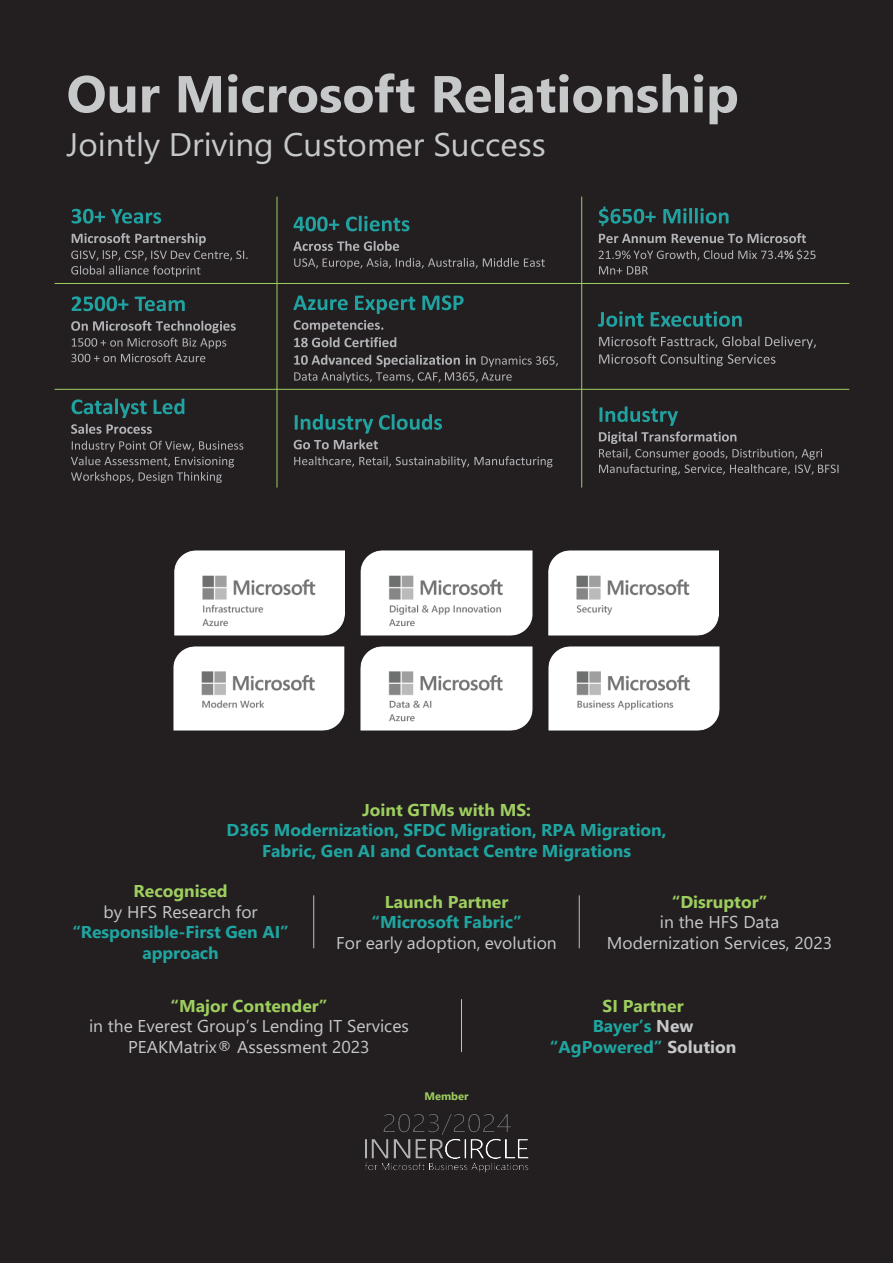
<style>
.page{position:relative;width:893px;height:1263px;background:#231f20}
.page>*{position:absolute;margin:0;border:0;box-sizing:border-box;transform-origin:0 0}
.t1{font:700 51.9px "Segoe UI";color:#c7c8ca}
.t2{font:32.4px "Segoe UI";color:#c7c8ca}
.t3{font:700 17.1px/20.5px "Segoe UI";color:#1fa5a1;text-align:center}
.t4{font:17.1px/20.5px "Segoe UI";color:#c7c8ca;text-align:center}
.t5{font:700 17.1px "Segoe UI";color:#9ece5f}
.t6{font:700 10.95px "Segoe UI";letter-spacing:-.005em;color:#9ece5f}
.s1{color:#9ece5f}
.s2{color:#c7c8ca}
</style>
<div class="page">
<hr style="left:277px;top:197px;width:1px;height:291px;background:#9ece5f">
<hr style="left:581px;top:197px;width:1px;height:291px;background:#9ece5f">
<hr style="left:55px;top:283px;width:794px;height:1px;background:#9ece5f">
<hr style="left:55px;top:389px;width:794px;height:1px;background:#9ece5f">
<svg style="left:72px;top:209px;width:89px;height:15px"></svg>
<svg style="left:71px;top:233px;width:177px;height:44px"></svg>
<svg style="left:293px;top:216px;width:117px;height:15px"></svg>
<svg style="left:293px;top:241px;width:106px;height:10px"></svg>
<svg style="left:294px;top:258px;width:251px;height:11px"></svg>
<svg style="left:599px;top:206px;width:129px;height:20px"></svg>
<svg style="left:599px;top:233px;width:207px;height:10px"></svg>
<svg style="left:599px;top:249px;width:217px;height:25px"></svg>
<svg style="left:72px;top:296px;width:113px;height:15px"></svg>
<svg style="left:71px;top:321px;width:165px;height:41px"></svg>
<svg style="left:293px;top:295px;width:171px;height:19px"></svg>
<svg style="left:294px;top:320px;width:102px;height:27px"></svg>
<svg style="left:294px;top:355px;width:264px;height:28px"></svg>
<svg style="left:598px;top:311px;width:144px;height:16px"></svg>
<svg style="left:599px;top:336px;width:217px;height:30px"></svg>
<svg style="left:72px;top:399px;width:112px;height:19px"></svg>
<svg style="left:71px;top:424px;width:81px;height:10px"></svg>
<svg style="left:71px;top:441px;width:172px;height:42px"></svg>
<svg style="left:294px;top:414px;width:148px;height:35px"></svg>
<svg style="left:294px;top:456px;width:258px;height:11px"></svg>
<svg style="left:599px;top:406px;width:239px;height:69px"></svg>
<img style="left:365px;top:1114px;width:164px;height:59px">
<hr style="left:313px;top:895px;width:1px;height:53px;background:#bebfc2">
<hr style="left:579px;top:895px;width:1px;height:53px;background:#bebfc2">
<hr style="left:461px;top:999px;width:1px;height:53px;background:#bebfc2">
<img style="left:361px;top:551px;width:171px;height:84px">
<img style="left:548px;top:646px;width:171px;height:85px">
<img style="left:361px;top:646px;width:171px;height:85px">
<img style="left:173px;top:646px;width:172px;height:85px">
<img style="left:174px;top:551px;width:171px;height:84px">
<img style="left:548px;top:551px;width:171px;height:84px">
<h1 class="t1" style="left:67px;top:45px;width:674px">Our Microsoft Relationship</h1>
<h2 class="t2" style="left:67px;top:113px;width:481px">Jointly Driving Customer Success</h2>
<p class="t5" style="left:362px;top:793px;width:170px">Joint GTMs with MS:</p>
<p class="t3" style="left:227px;top:818px;width:441px">D365 Modernization, SFDC Migration, RPA Migration,<br>Fabric, Gen AI and Contact Centre Migrations</p>
<p class="t5" style="left:385px;top:885px;width:125px">Launch Partner</p>
<p class="t3" style="left:371px;top:910px;width:152px">“Microsoft Fabric”</p>
<p class="t4" style="left:336px;top:931px;width:222px">For early adoption, evolution</p>
<p class="t5" style="left:133px;top:875px;width:96px">Recognised</p>
<p class="t4" style="left:104px;top:900px;width:156px">by HFS Research for</p>
<p class="t3" style="left:72px;top:921px;width:218px">“Responsible-First Gen AI” approach</p>
<p class="t5" style="left:672px;top:885px;width:97px">“Disruptor”</p>
<p class="t4" style="left:607px;top:910px;width:227px">in the HFS Data<br>Modernization Services, 2023</p>
<p class="t5" style="left:170px;top:990px;width:158px">“Major Contender”</p>
<p class="t4" style="left:89px;top:1014px;width:321px">in the Everest Group’s Lending IT Services<br>PEAKMatrix® Assessment 2023</p>
<p class="t6" style="left:424px;top:1086px;width:46px">Member</p>
<p class="t3" style="left:550px;top:994px;width:188px"><span class="s1">SI Partner<br></span>Bayer’s <span class="s2">New </span>“AgPowered” <span class="s2">Solution</span></p>
</div>
